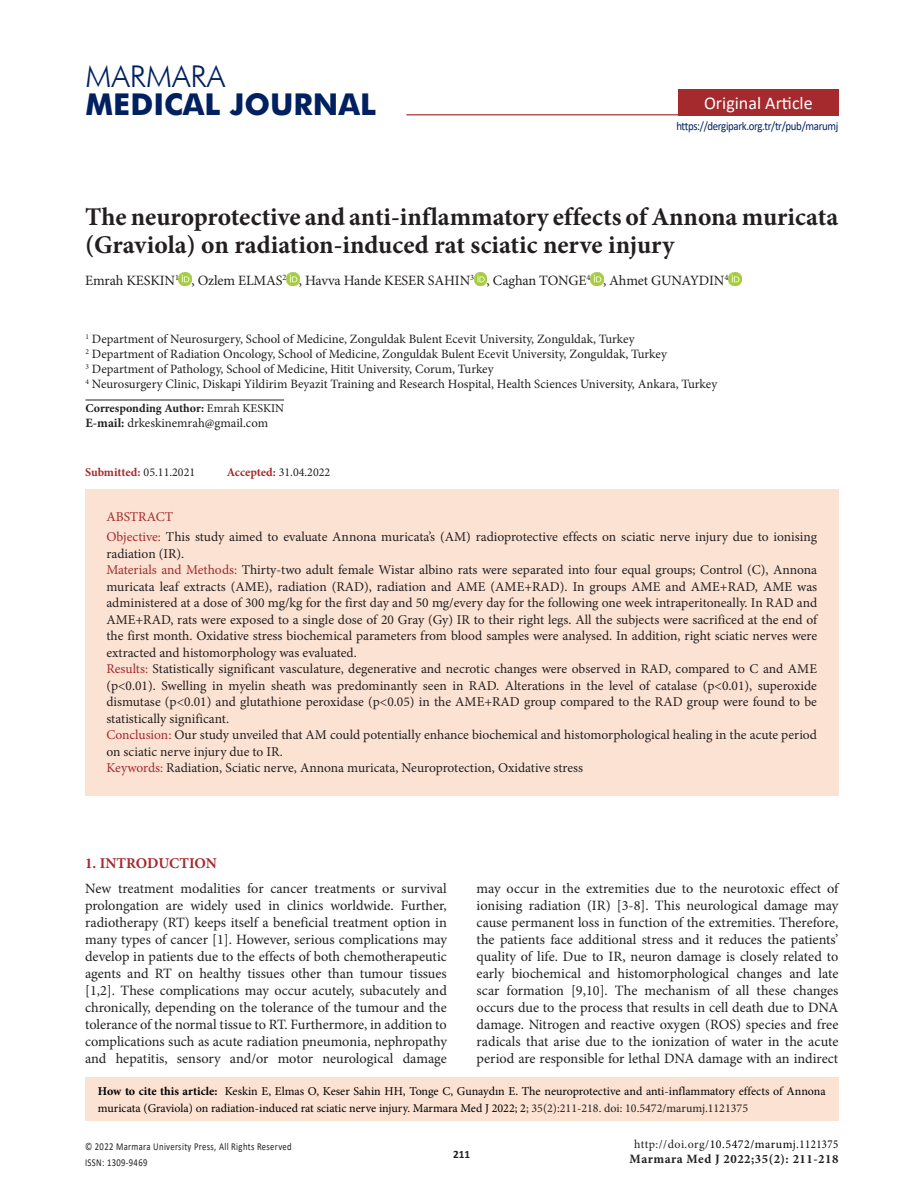
<style>
.page{position:relative;width:915px;height:1191px;background:#fff}
.page>*{position:absolute;margin:0;border:0;box-sizing:border-box;transform-origin:0 0}
.t1{font:700 30px "Futura BT";color:#002060}
.t2{font:300 30px "Futura BT";color:#002060}
.t3{font:700 25.5px/28.5px "Minion Pro";color:#231f20}
.t4{font:18px "Calibri";color:#fff}
.t5{font:700 15px "Minion Pro";color:#a52a2e}
.MNormal-TR{font:14.25px/17px "Minion Pro";letter-spacing:-.005em;color:#231f20;text-align:justify}
.author{font:14.25px "Minion Pro";letter-spacing:-.01em;color:#231f20}
.AbstractTxtTR{font:13.5px/16.5px "Minion Pro";color:#231f20}
.AbstractH{font:13.5px "Minion Pro";color:#a52a2e}
.authorDetay{font:12.75px "Minion Pro";color:#231f20}
.How_to_cite_this_art{font:12.75px "Minion Pro";color:#231f20}
.t6{font:700 12.75px "Minion Pro";letter-spacing:.04em;color:#231f20}
.MNormal-TR-2{font:12px/16.5px "Minion Pro";color:#000}
.t7{font:12px "Calibri";letter-spacing:-.03em;color:#002060;scale:.9 1}
.MNormal-TR-3{font:12px "Minion Pro";letter-spacing:.04em;color:#000}
.authorCorresponding{font:700 12px "Minion Pro";color:#231f20}
.MNormal-TR-4{font:700 12px "Minion Pro";letter-spacing:-.005em;color:#a52a2e}
.MNormal-TR-5{font:12px "Minion Pro";color:#231f20}
.t8{font:700 11.25px "Calibri";color:#231f20}
.t9{font:10.5px/15.8px "Calibri";letter-spacing:.04em;color:#231f20;scale:.82 1}
.s1{font-weight:400}
.s2{font-weight:700}
.s3{font-weight:400;color:#231f20}
.s4{font-weight:700;color:#a52a2e}
.s5{color:#a52a2e}
.s6{color:#231f20}
</style>
<div class="page">
<div style="left:678px;top:89px;width:160px;height:26px;background:#a52a2e"></div>
<hr style="left:406px;top:114px;width:432px;height:1px;background:#a52a2e">
<div style="left:85px;top:489px;width:753px;height:306px;background:#fbe2d3"></div>
<svg style="left:179px;top:272px;width:13px;height:13px"></svg>
<svg style="left:286px;top:272px;width:13px;height:13px"></svg>
<svg style="left:474px;top:272px;width:12px;height:13px"></svg>
<svg style="left:590px;top:272px;width:13px;height:13px"></svg>
<svg style="left:728px;top:272px;width:12px;height:13px"></svg>
<hr style="left:85px;top:400px;width:199px;height:1px;background:#231f20">
<div style="left:85px;top:1077px;width:753px;height:43px;background:#fbe2d3"></div>
<h1 class="t2" style="left:85px;top:58px;width:141px">MARMARA</h1>
<h1 class="t1" style="left:85px;top:86px;width:292px">MEDICAL JOURNAL</h1>
<h3 class="t4" style="left:703px;top:90px;width:110px">Original Article</h3>
<p class="t7" style="left:676px;top:118px;width:181px">https://dergipark.org.tr/tr/pub/marumj</p>
<p class="t3" style="left:85px;top:202px;width:754px">The neuroprotective and anti-inflammatory effects of Annona muricata (Graviola) on radiation-induced rat sciatic nerve injury</p>
<p class="author" style="left:85px;top:271px;width:644px">Emrah KESKIN<sup>1</sup> , Ozlem ELMAS<sup>2</sup> , Havva Hande KESER SAHIN<sup>3</sup> , Caghan TONGE<sup>4</sup> , Ahmet GUNAYDIN<sup>4</sup></p>
<p class="authorDetay" style="left:85px;top:330px;width:550px"><sup>1</sup> Department of Neurosurgery, School of Medicine, Zonguldak Bulent Ecevit University, Zonguldak, Turkey</p>
<p class="authorDetay" style="left:85px;top:345px;width:582px"><sup>2</sup> Department of Radiation Oncology, School of Medicine, Zonguldak Bulent Ecevit University, Zonguldak, Turkey</p>
<p class="authorDetay" style="left:85px;top:360px;width:409px"><sup>3</sup> Department of Pathology, School of Medicine, Hitit University, Corum, Turkey</p>
<p class="authorDetay" style="left:85px;top:375px;width:633px"><sup>4</sup> Neurosurgery Clinic, Diskapi Yildirim Beyazit Training and Research Hospital, Health Sciences University, Ankara, Turkey</p>
<p class="authorCorresponding" style="left:85px;top:400px;width:200px">Corresponding Author: <span class="s1">Emrah KESKIN</span></p>
<p class="How_to_cite_this_art" style="left:85px;top:415px;width:184px"><span class="s2">E-mail:</span> drkeskinemrah@gmail.com</p>
<p class="MNormal-TR-4" style="left:85px;top:464px;width:112px">Submitted: <span class="s3">05.11.2021</span></p>
<p class="MNormal-TR-5" style="left:227px;top:464px;width:105px"><span class="s4">Accepted:</span> 31.04.2022</p>
<p class="AbstractH" style="left:106px;top:507px;width:68px">ABSTRACT</p>
<p class="AbstractTxtTR" style="left:106px;top:529px;width:712px"><span class="s5">Objective:</span> This study aimed to evaluate Annona muricata’s (AM) radioprotective effects on sciatic nerve injury due to ionising radiation (IR).</p>
<p class="AbstractTxtTR" style="left:106px;top:562px;width:712px;text-align:justify"><span class="s5">Materials and Methods:</span> Thirty-two adult female Wistar albino rats were separated into four equal groups; Control (C), Annona muricata leaf extracts (AME), radiation (RAD), radiation and AME (AME+RAD). In groups AME and AME+RAD, AME was administered at a dose of 300 mg/kg for the first day and 50 mg/every day for the following one week intraperitoneally. In RAD and AME+RAD, rats were exposed to a single dose of 20 Gray (Gy) IR to their right legs. All the subjects were sacrificed at the end of the first month. Oxidative stress biochemical parameters from blood samples were analysed. In addition, right sciatic nerves were extracted and histomorphology was evaluated.</p>
<p class="AbstractTxtTR" style="left:106px;top:661px;width:712px;text-align:justify"><span class="s5">Results:</span> Statistically significant vasculature, degenerative and necrotic changes were observed in RAD, compared to C and AME (p&lt;0.01). Swelling in myelin sheath was predominantly seen in RAD. Alterations in the level of catalase (p&lt;0.01), superoxide dismutase (p&lt;0.01) and glutathione peroxidase (p&lt;0.05) in the AME+RAD group compared to the RAD group were found to be statistically significant.</p>
<p class="AbstractTxtTR" style="left:106px;top:727px;width:712px"><span class="s5">Conclusion:</span> Our study unveiled that AM could potentially enhance biochemical and histomorphological healing in the acute period on sciatic nerve injury due to IR.</p>
<p class="AbstractTxtTR" style="left:106px;top:760px;width:478px"><span class="s5">Keywords:</span> Radiation, Sciatic nerve, Annona muricata, Neuroprotection, Oxidative stress</p>
<p class="t5" style="left:85px;top:852px;width:133px">1. INTRODUCTION</p>
<p class="MNormal-TR" style="left:85px;top:880px;width:363px">New treatment modalities for cancer treatments or survival prolongation are widely used in clinics worldwide. Further, radiotherapy (RT) keeps itself a beneficial treatment option in many types of cancer [1]. However, serious complications may develop in patients due to the effects of both chemotherapeutic agents and RT on healthy tissues other than tumour tissues [1,2]. These complications may occur acutely, subacutely and chronically, depending on the tolerance of the tumour and the tolerance of the normal tissue to RT. Furthermore, in addition to complications such as acute radiation pneumonia, nephropathy and hepatitis, sensory and/or motor neurological damage</p>
<p class="MNormal-TR" style="left:476px;top:880px;width:363px">may occur in the extremities due to the neurotoxic effect of ionising radiation (IR) [3-8]. This neurological damage may cause permanent loss in function of the extremities. Therefore, the patients face additional stress and it reduces the patients’ quality of life. Due to IR, neuron damage is closely related to early biochemical and histomorphological changes and late scar formation [9,10]. The mechanism of all these changes occurs due to the process that results in cell death due to DNA damage. Nitrogen and reactive oxygen (ROS) species and free radicals that arise due to the ionization of water in the acute period are responsible for lethal DNA damage with an indirect</p>
<p class="MNormal-TR-2" style="left:98px;top:1083px;width:729px"><span class="s2">How to cite this article:</span> Keskin E, Elmas O, Keser Sahin HH, Tonge C, Gunaydın E. The neuroprotective and anti-inflammatory effects of Annona muricata (Graviola) on radiation-induced rat sciatic nerve injury. Marmara Med J 2022; 2<span class="s6">; 35(2):211-218. doi: 10.5472/marumj.1121375</span></p>
<p class="t9" style="left:85px;top:1138px;width:253px">© 2022 Marmara University Press, All Rights Reserved<br>ISSN: 1309-9469</p>
<p class="t8" style="left:453px;top:1146px;width:19px">211</p>
<p class="MNormal-TR-3" style="left:634px;top:1136px;width:206px"><span class="s6">http://doi.org/</span>10.5472/marumj.1121375</p>
<p class="t6" style="left:629px;top:1150px;width:210px">Marmara Med J 2022;35(2): 211-218</p>
</div>
